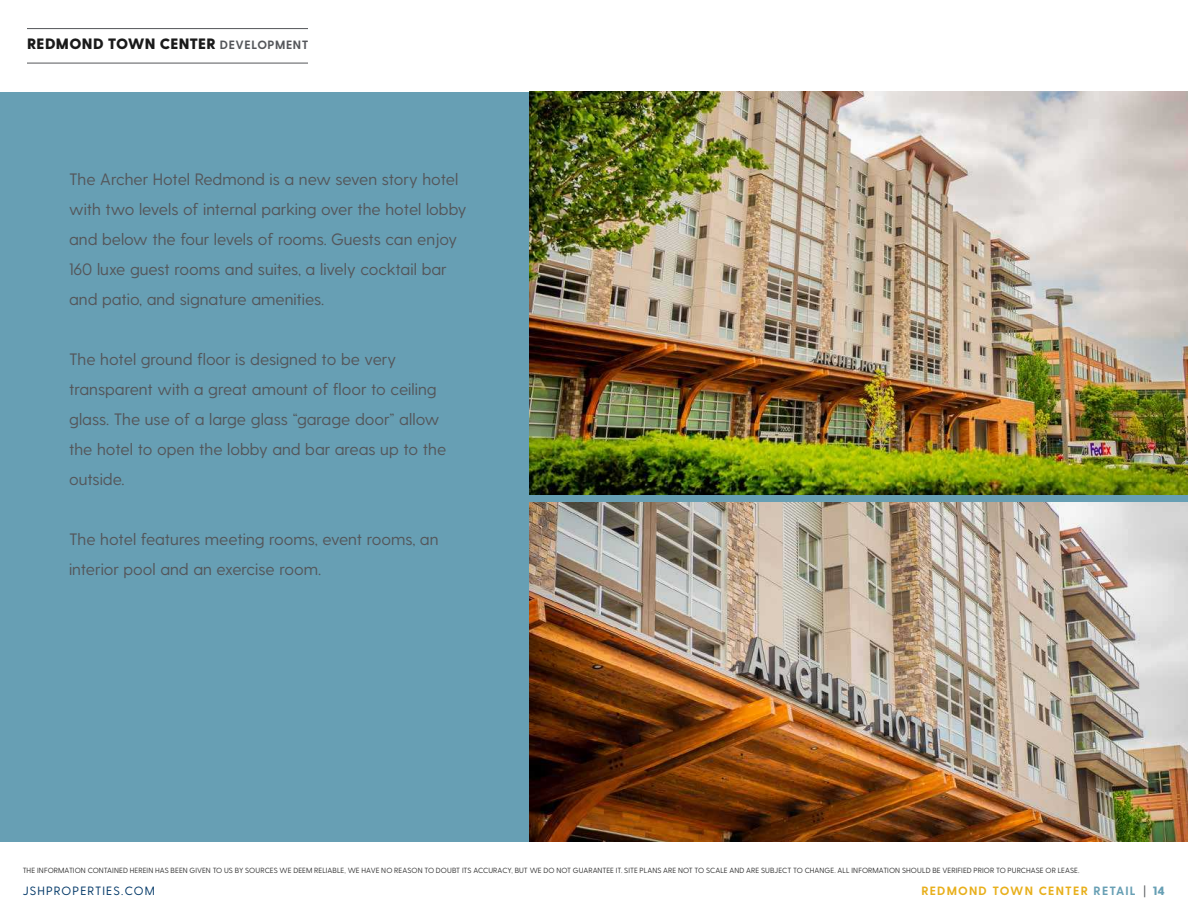
<style>
.page{position:relative;width:1188px;height:918px;background:#fff}
.page>*{position:absolute;margin:0;border:0;box-sizing:border-box;transform-origin:0 0}
.t1{font:16.5px/30px "Greycliff CF";color:#54565a}
.header_with_lines{font:800 15px "Greycliff CF";letter-spacing:.02em;color:#1a1a1a}
.t2{font:700 12px "Greycliff CF";letter-spacing:.1em;color:#e8af1b}
.t3{font:12px "Greycliff CF";letter-spacing:.1em;color:#003767}
.t4{font:7.5px "Greycliff CF";letter-spacing:.005em;color:#333}
.s1{font-weight:700;font-size:12px;color:#54565a}
.s2{color:#679fb4}
.s3{font-weight:400;color:#54565a}
.s4{font-weight:800;color:#679fb4}
</style>
<div class="page">
<div style="left:0;top:92px;width:1188px;height:749px;background:#679fb4"></div>
<img style="left:529px;top:92px;width:659px;height:402px">
<img style="left:529px;top:502px;width:659px;height:339px">
<hr style="left:27px;top:28px;width:281px;height:1px;background:#54565a">
<hr style="left:27px;top:63px;width:281px;height:1px;background:#54565a">
<p class="header_with_lines" style="left:27px;top:35px;width:283px">REDMOND TOWN CENTER <span class="s1">DEVELOPMENT</span></p>
<p class="t1" style="left:69px;top:165px;width:399px">The Archer Hotel Redmond is a new seven story hotel with two levels of internal parking over the hotel lobby and below the four levels of rooms. Guests can enjoy 160 luxe guest rooms and suites, a lively cocktail bar and patio, and signature amenities.</p>
<p class="t1" style="left:69px;top:345px;width:379px">The hotel ground floor is designed to be very transparent with a great amount of floor to ceiling glass. The use of a large glass “garage door” allow the hotel to open the lobby and bar areas up to the outside.</p>
<p class="t1" style="left:69px;top:525px;width:371px">The hotel features meeting rooms, event rooms, an interior pool and an exercise room.</p>
<p class="t4" style="left:23px;top:866px;width:1058px">THE INFORMATION CONTAINED HEREIN HAS BEEN GIVEN TO US BY SOURCES WE DEEM RELIABLE, WE HAVE NO REASON TO DOUBT ITS ACCURACY, BUT WE DO NOT GUARANTEE IT. SITE PLANS ARE NOT TO SCALE AND ARE SUBJECT TO CHANGE. ALL INFORMATION SHOULD BE VERIFIED PRIOR TO PURCHASE OR LEASE.</p>
<p class="t2" style="left:921px;top:884px;width:245px">REDMOND TOWN CENTER <span class="s2">RETAIL</span> <span class="s3">|</span> <span class="s4">14</span></p>
<p class="t3" style="left:23px;top:884px;width:134px">JSHPROPERTIES.COM</p>
</div>
